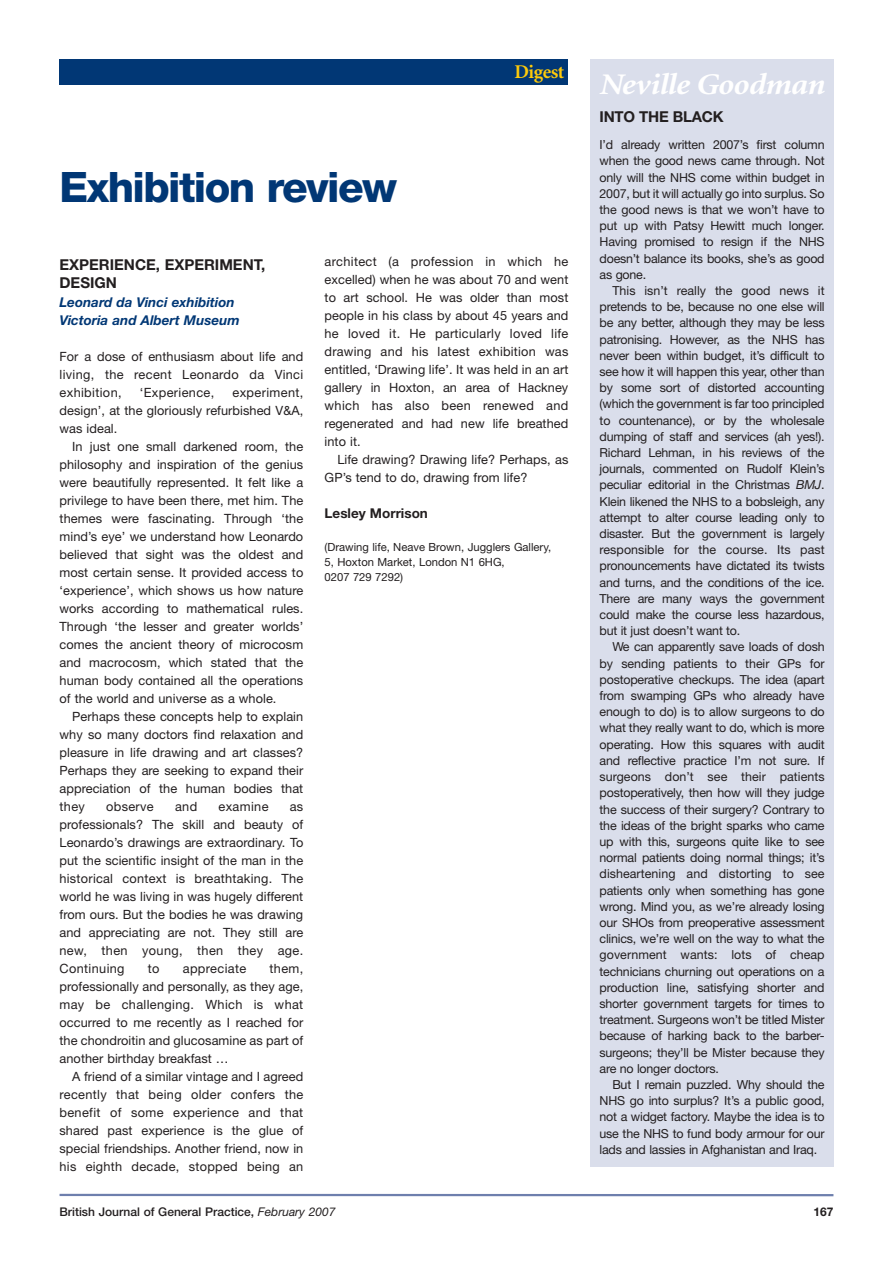
<style>
.page{position:relative;width:893px;height:1263px;background:#fff}
.page>*{position:absolute;margin:0;border:0;box-sizing:border-box;transform-origin:0 0}
.t1{font:800 42px "Helvetica Neue";letter-spacing:-.04em;color:#013775}
.t2{font:italic 700 30px "Minion";letter-spacing:-.025em;color:#fff;scale:1.1 1}
.t3{font:700 19.5px "Minion";letter-spacing:-.02em;color:#feca0a}
.t4{font:15px/18px "Helvetica Neue Bold TT";color:#231f20}
.t5{font:italic 700 13.5px/18px "Helvetica Neue";color:#013775}
.t6{font:13.5px "Helvetica Neue Bold TT";color:#231f20}
.t7{font:12.75px/18px "Helvetica Neue";letter-spacing:.005em;color:#231f20;text-align:justify}
.t8{font:12.75px "Helvetica Neue";letter-spacing:.03em;color:#231f20}
.t9{font:12.45px/16.2px "Helvetica Neue";letter-spacing:-.015em;color:#231f20;text-align:justify}
.t10{font:500 12px "Helvetica Neue";color:#231f20}
.t11{font:12px "Helvetica Neue Bold TT";color:#231f20}
.t12{font:11.25px/15px "Helvetica Neue";color:#231f20}
.s1{font-family:"Helvetica Neue Italic TT"}
.s2{font-family:"Helvetica Neue Italic TT";font-weight:400}
</style>
<div class="page">
<hr style="left:60px;top:1194px;width:773px;height:2px;background:#6e7fad">
<div style="left:590px;top:60px;width:243px;height:1107px;background:#dadeeb"></div>
<div style="left:60px;top:60px;width:508px;height:25px;background:#013775"></div>
<h1 class="t1" style="left:60px;top:172px;width:339px">Exhibition review</h1>
<h3 class="t3" style="left:514px;top:64px;width:51px">Digest</h3>
<p class="t4" style="left:60px;top:255px;width:207px">EXPERIENCE, EXPERIMENT,<br>DESIGN</p>
<p class="t5" style="left:60px;top:293px;width:182px">Leonard da Vinci exhibition<br>Victoria and Albert Museum</p>
<p class="t7" style="left:60px;top:349px;width:245px">For a dose of enthusiasm about life and living, the recent Leonardo da Vinci exhibition,</p>
<p class="t7" style="left:60px;top:385px;width:245px;text-indent:173px">experiment, design’, at the gloriously refurbished V&amp;A, was ideal.</p>
<p class="t7" style="left:60px;top:439px;width:245px;text-indent:13px">In just one small darkened room, the philosophy and inspiration of the genius were beautifully represented. It felt like a privilege to have been there, met him. The themes were fascinating. Through ‘the mind’s eye’ we understand how Leonardo believed that sight was the oldest and most certain sense. It provided access to ‘experience’, which shows us how nature works according to mathematical rules.<br>Through ‘the lesser and greater worlds’ comes the ancient theory of microcosm and macrocosm, which stated that the human body contained all the operations of the world and universe as a whole.</p>
<p class="t7" style="left:60px;top:709px;width:245px;text-indent:13px">Perhaps these concepts help to explain why so many doctors find relaxation and pleasure in life drawing and art classes?<br>Perhaps they are seeking to expand their appreciation of the human bodies that they</p>
<p class="t8" style="left:140px;top:388px;width:76px">‘Experience,</p>
<p class="t8" style="left:106px;top:802px;width:49px">observe</p>
<p class="t7" style="left:175px;top:799px;width:24px">and</p>
<p class="t8" style="left:218px;top:802px;width:52px">examine</p>
<p class="t7" style="left:60px;top:799px;width:245px;text-indent:230px">as professionals? The skill and beauty of Leonardo’s drawings are extraordinary. To put the scientific insight of the man in the historical context is breathtaking. The world he was living in was hugely different from ours. But the bodies he was drawing and appreciating are not. They still are new, then young, then they age.<br>Continuing</p>
<p class="t7" style="left:60px;top:961px;width:245px;text-indent:210px">them, professionally and personally, as they age, may be challenging. Which is what occurred to me recently as I reached for the chondroitin and glucosamine as part of another birthday breakfast …</p>
<p class="t7" style="left:60px;top:1069px;width:245px;text-indent:13px">A friend of a similar vintage and I agreed recently that being older confers the benefit of some experience and that shared past experience is the glue of special friendships. Another friend, now in his eighth decade, stopped being an</p>
<p class="t7" style="left:148px;top:961px;width:13px">to</p>
<p class="t8" style="left:183px;top:964px;width:65px">appreciate</p>
<p class="t7" style="left:325px;top:254px;width:245px">architect (a profession in which he excelled) when he was about 70 and went to art school. He was older than most people in his class by about 45 years and he loved it. He particularly loved life drawing and his latest exhibition was entitled, ‘Drawing life’. It was held in an art gallery in Hoxton, an area of Hackney which has also been renewed and regenerated and had new life breathed into it.</p>
<p class="t7" style="left:325px;top:452px;width:245px;text-indent:13px">Life drawing? Drawing life? Perhaps, as<br>GP’s tend to do, drawing from life?</p>
<p class="t6" style="left:325px;top:505px;width:105px">Lesley Morrison</p>
<p class="t12" style="left:325px;top:540px;width:228px">(Drawing life, Neave Brown, Jugglers Gallery,<br>5, Hoxton Market, London N1 6HG,<br>0207 729 7292)</p>
<h2 class="t2" style="left:600px;top:72px;width:207px">Neville Goodman</h2>
<p class="t4" style="left:600px;top:107px;width:125px">INTO THE BLACK</p>
<p class="t9" style="left:600px;top:138px;width:227px">I’d already written 2007’s first column when the good news came through. Not only will the NHS come within budget in 2007, but it will actually go into surplus. So the good news is that we won’t have to put up with Patsy Hewitt much longer.<br>Having promised to resign if the NHS doesn’t balance its books, she’s as good as gone.</p>
<p class="t9" style="left:600px;top:284px;width:227px;text-indent:13px">This isn’t really the good news it pretends to be, because no one else will be any better, although they may be less patronising. However, as the NHS has never been within budget, it’s difficult to see how it will happen this year, other than by some sort of distorted accounting (which the government is far too principled to countenance), or by the wholesale dumping of staff and services (ah yes!).<br>Richard Lehman, in his reviews of the journals, commented on Rudolf Klein’s peculiar editorial in the Christmas <span class="s1">BMJ</span>.<br>Klein likened the NHS to a bobsleigh, any attempt to alter course leading only to disaster. But the government is largely responsible for the course. Its past pronouncements have dictated its twists and turns, and the conditions of the ice.<br>There are many ways the government could make the course less hazardous, but it just doesn’t want to.</p>
<p class="t9" style="left:600px;top:640px;width:227px;text-indent:13px">We can apparently save loads of dosh by sending patients to their GPs for postoperative checkups. The idea (apart from swamping GPs who already have enough to do) is to allow surgeons to do what they really want to do, which is more operating. How this squares with audit and reflective practice I’m not sure. If surgeons don’t see their patients postoperatively, then how will they judge the success of their surgery? Contrary to the ideas of the bright sparks who came up with this, surgeons quite like to see normal patients doing normal things; it’s disheartening and distorting to see patients only when something has gone wrong. Mind you, as we’re already losing our SHOs from preoperative assessment clinics, we’re well on the way to what the government wants: lots of cheap technicians churning out operations on a production line, satisfying shorter and shorter government targets for times to treatment. Surgeons won’t be titled Mister because of harking back to the barber&shy;surgeons; they’ll be Mister because they are no longer doctors.</p>
<p class="t9" style="left:600px;top:1077px;width:227px;text-indent:13px">But I remain puzzled. Why should the NHS go into surplus? It’s a public good, not a widget factory. Maybe the idea is to use the NHS to fund body armour for our lads and lassies in Afghanistan and Iraq.</p>
<p class="t10" style="left:60px;top:1208px;width:277px">British Journal of General Practice, <span class="s2">February 2007</span></p>
<p class="t11" style="left:813px;top:1205px;width:22px">167</p>
</div>
